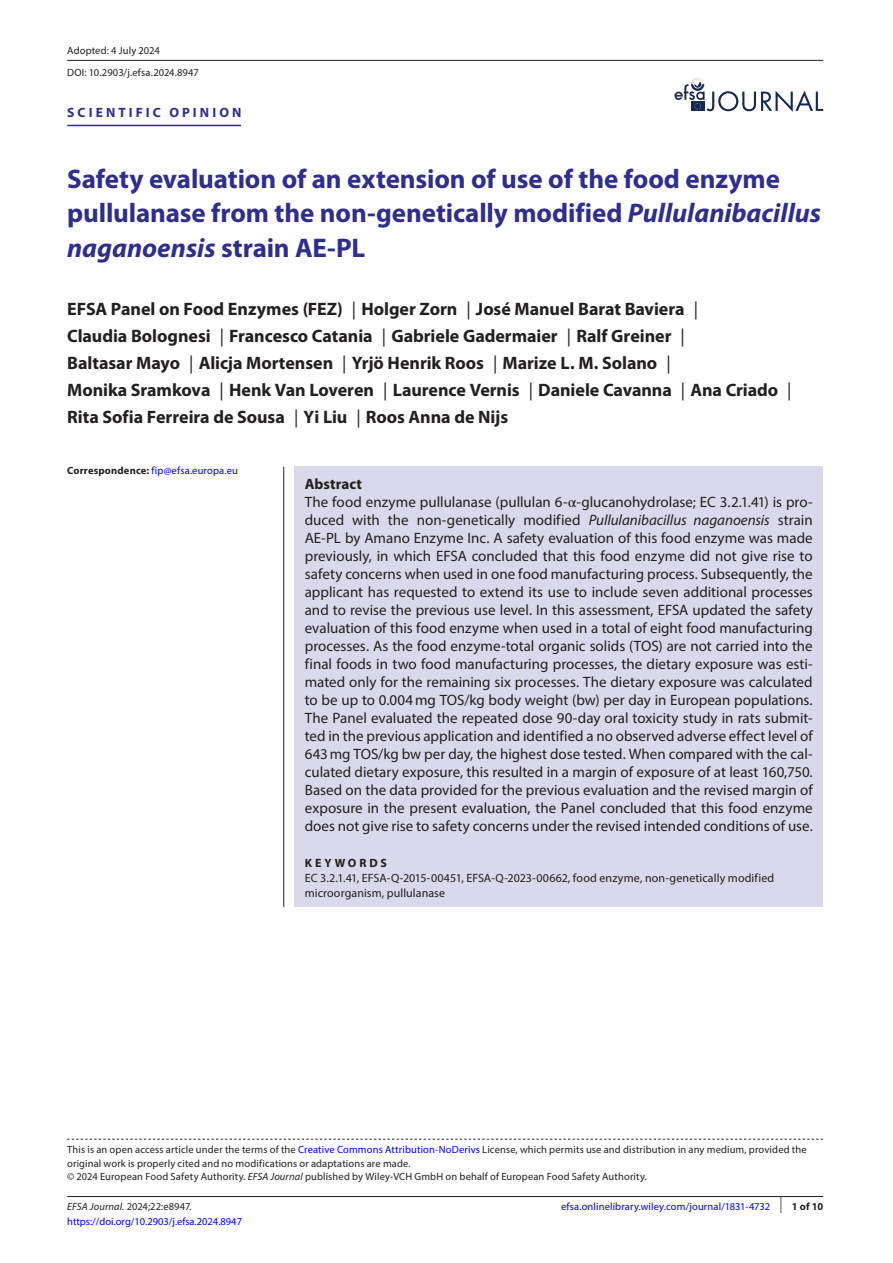
<style>
.page{position:relative;width:893px;height:1263px;background:#fff}
.page>*{position:absolute;margin:0;border:0;box-sizing:border-box;transform-origin:0 0}
.t1{font:700 27px/34.5px "Myriad Pro";letter-spacing:-.005em;color:#2e2e8d}
.t2{font:700 18px/27px "Myriad Pro";letter-spacing:-.005em;color:#231f20}
.t3{font:15px/18px "Myriad Pro";color:#231f20}
.t4{font:700 13.5px "Myriad Pro";letter-spacing:.23em;color:#2e2e8d}
.t5{font:12px/15px "Myriad Pro";letter-spacing:.005em;color:#231f20}
.t6{font:700 12px "Myriad Pro";letter-spacing:.24em;color:#231f20}
.t7{font:10.5px/13.5px "Myriad Pro";letter-spacing:.015em;color:#231f20}
.t8{font:10.5px "Myriad Pro";letter-spacing:.01em;color:#00f}
.t9{font:700 10.5px "Myriad Pro";color:#231f20}
.s1{font-style:italic}
.s2{font-weight:400}
.s3{font-weight:700;color:#231f20}
.s4{font-weight:700}
.s5{font-family:"STIX"}
.s6{color:#00f}
</style>
<div class="page">
<hr style="left:67px;top:1196px;width:756px;height:1px;background:#231f20">
<svg style="left:674px;top:78px;width:149px;height:34px"></svg>
<hr style="left:67px;top:125px;width:174px;height:1px;background:#2e2e8d">
<hr style="left:67px;top:60px;width:756px;height:1px;background:#231f20">
<svg style="left:67px;top:1139px;width:756px;height:1px"></svg>
<div style="left:294px;top:467px;width:529px;height:440px;background:#dad8eb"></div>
<hr style="left:283px;top:467px;width:1px;height:440px;background:#231f20">
<p class="t7" style="left:67px;top:39px;width:133px;line-height:22px">Adopted: 4 July 2024<br>DOI: 10.2903/j.efsa.2024.8947</p>
<p class="t4" style="left:67px;top:104px;width:176px">SCIENTIFIC OPINION</p>
<h1 class="t1" style="left:67px;top:160px;width:755px">Safety evaluation of an extension of use of the food enzyme pullulanase from the non-genetically modified <span class="s1">Pullulanibacillus naganoensis</span> strain AE-PL</h1>
<p class="t2" style="left:67px;top:295px;width:726px">EFSA Panel on Food Enzymes (FEZ) <span class="s2">|</span> Holger Zorn <span class="s2">|</span> José Manuel Barat Baviera <span class="s2">|<br></span>Claudia Bolognesi <span class="s2">|</span> Francesco Catania <span class="s2">|</span> Gabriele Gadermaier <span class="s2">|</span> Ralf Greiner <span class="s2">|<br></span>Baltasar Mayo <span class="s2">|</span> Alicja Mortensen <span class="s2">|</span> Yrjö Henrik Roos <span class="s2">|</span> Marize L. M. Solano <span class="s2">|<br></span>Monika Sramkova <span class="s2">|</span> Henk Van Loveren <span class="s2">|</span> Laurence Vernis <span class="s2">|</span> Daniele Cavanna <span class="s2">|</span> Ana Criado <span class="s2">| </span>Rita Sofia Ferreira de Sousa <span class="s2">|</span> Yi Liu <span class="s2">|</span> Roos Anna de Nijs</p>
<p class="t8" style="left:67px;top:464px;width:172px"><span class="s3">Correspondence:</span> fip@efsa.europa.eu</p>
<p class="t3" style="left:305px;top:474px;width:510px"><span class="s4">Abstract<br></span>The food enzyme pullulanase (pullulan 6-<span class="s5">α</span>-glucanohydrolase; EC 3.2.1.41) is pro&shy;duced with the non-genetically modified <span class="s1">Pullulanibacillus naganoensis</span> strain AE-PL by Amano Enzyme Inc. A safety evaluation of this food enzyme was made previously, in which EFSA concluded that this food enzyme did not give rise to safety concerns when used in one food manufacturing process. Subsequently, the applicant has requested to extend its use to include seven additional processes and to revise the previous use level. In this assessment, EFSA updated the safety evaluation of this food enzyme when used in a total of eight food manufacturing processes. As the food enzyme-total organic solids (TOS) are not carried into the final foods in two food manufacturing processes, the dietary exposure was esti&shy;mated only for the remaining six processes. The dietary exposure was calculated to be up to 0.004mg TOS/kg body weight (bw) per day in European populations.<br>The Panel evaluated the repeated dose 90-day oral toxicity study in rats submit&shy;ted in the previous application and identified a no observed adverse effect level of 643mg TOS/kg bw per day, the highest dose tested. When compared with the cal&shy;culated dietary exposure, this resulted in a margin of exposure of at least 160,750.<br>Based on the data provided for the previous evaluation and the revised margin of exposure in the present evaluation, the Panel concluded that this food enzyme does not give rise to safety concerns under the revised intended conditions of use.</p>
<p class="t6" style="left:305px;top:855px;width:84px">KEYWORDS</p>
<p class="t5" style="left:305px;top:870px;width:471px">EC 3.2.1.41, EFSA-Q-2015-00451, EFSA-Q-2023-00662, food enzyme, non-genetically modified microorganism, pullulanase</p>
<p class="t7" style="left:67px;top:1142px;width:741px">This is an open access article under the terms of the <span class="s6">Creative Commons Attribution-NoDerivs</span> License, which permits use and distribution in any medium, provided the original work is properly cited and no modifications or adaptations are made.<br>© 2024 European Food Safety Authority. <span class="s1">EFSA Journal</span> published by Wiley-VCH GmbH on behalf of European Food Safety Authority.</p>
<p class="t7" style="left:67px;top:1200px;width:126px"><span class="s1">EFSA Journal.</span> 2024;22:e8947.</p>
<p class="t9" style="left:780px;top:1200px;width:45px"><sup>|</sup> 1 of 10</p>
<p class="t8" style="left:67px;top:1215px;width:176px">https://doi.org/10.2903/j.efsa.2024.8947</p>
<p class="t8" style="left:561px;top:1200px;width:211px">efsa.onlinelibrary.wiley.com/journal/1831-4732</p>
</div>
